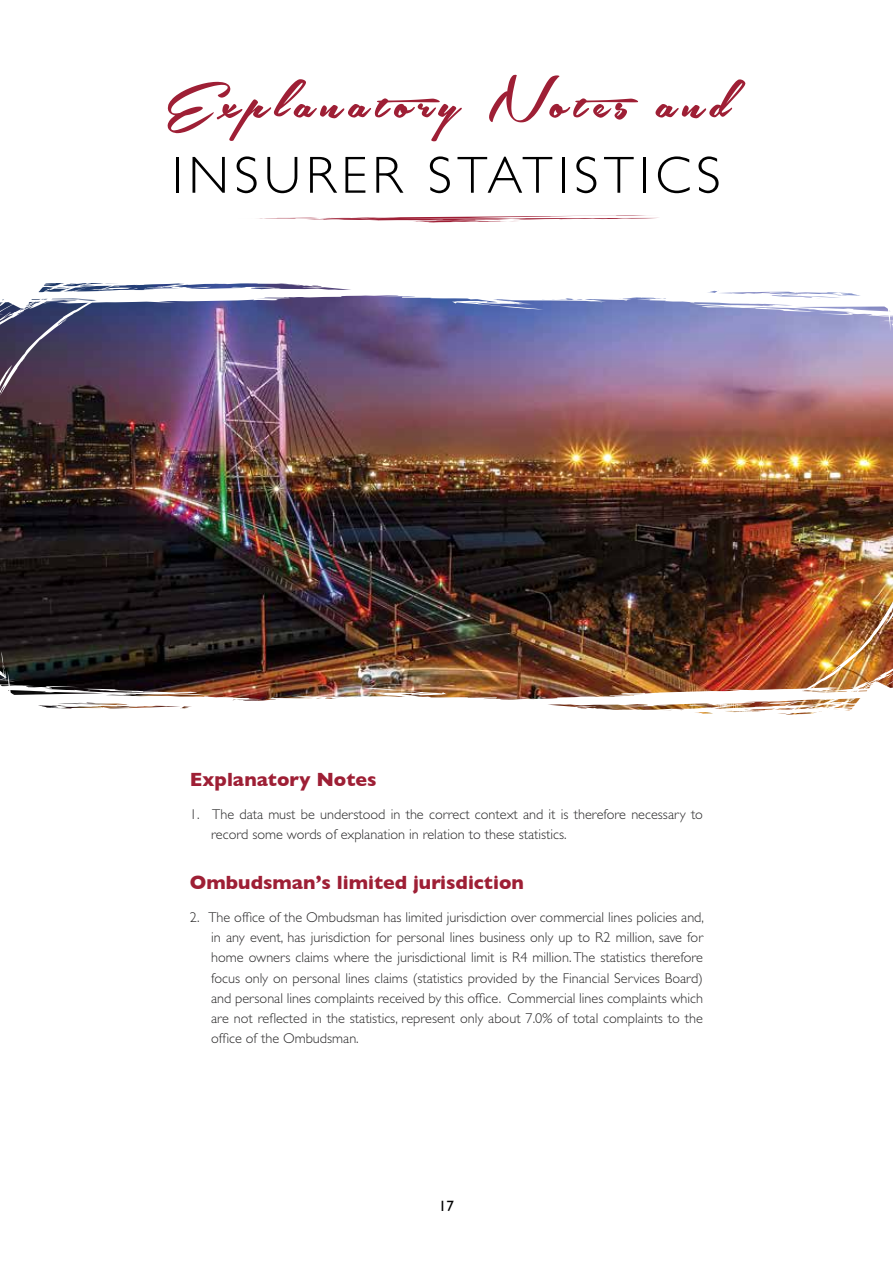
<style>
.page{position:relative;width:893px;height:1263px;background:#fff}
.page>*{position:absolute;margin:0;border:0;box-sizing:border-box;transform-origin:0 0}
.t1{font:67.5px "Southern Aire Personal Use Only";letter-spacing:.1em;color:#9e1f35}
.t2{font:300 52.5px "Gill Sans";letter-spacing:.1em;color:#000}
.t3{font:700 19.5px "Gill Sans";color:#9e1f35}
.t4{font:15px "Gill Sans";color:#000}
.t5{font:300 14.25px/20.2px "Gill Sans";color:#292829}
</style>
<div class="page">
<svg style="left:258px;top:215px;width:401px;height:7px"></svg>
<img style="left:0;top:472px;width:893px;height:122px">
<img style="left:0;top:594px;width:893px;height:121px">
<img style="left:0;top:283px;width:893px;height:189px">
<h1 class="t1" style="left:163px;top:68px;width:568px">Explanatory Notes and</h1>
<h2 class="t2" style="left:172px;top:146px;width:550px">INSURER STATISTICS</h2>
<h3 class="t3" style="left:190px;top:768px;width:188px">Explanatory Notes</h3>
<p class="t5" style="left:211px;top:804px;width:493px;text-indent:-21px">1. The data must be understood in the correct context and it is therefore necessary to record some words of explanation in relation to these statistics.</p>
<h3 class="t3" style="left:190px;top:871px;width:335px">Ombudsman’s limited jurisdiction</h3>
<p class="t5" style="left:211px;top:907px;width:494px;text-align:justify;text-indent:-21px">2. The office of the Ombudsman has limited jurisdiction over commercial lines policies and, in any event, has jurisdiction for personal lines business only up to R2 million, save for home owners claims where the jurisdictional limit is R4 million. The statistics therefore focus only on personal lines claims (statistics provided by the Financial Services Board) and personal lines complaints received by this office. Commercial lines complaints which are not reflected in the statistics, represent only about 7.0% of total complaints to the office of the Ombudsman.</p>
<p class="t4" style="left:439px;top:1197px;width:16px">17</p>
</div>
